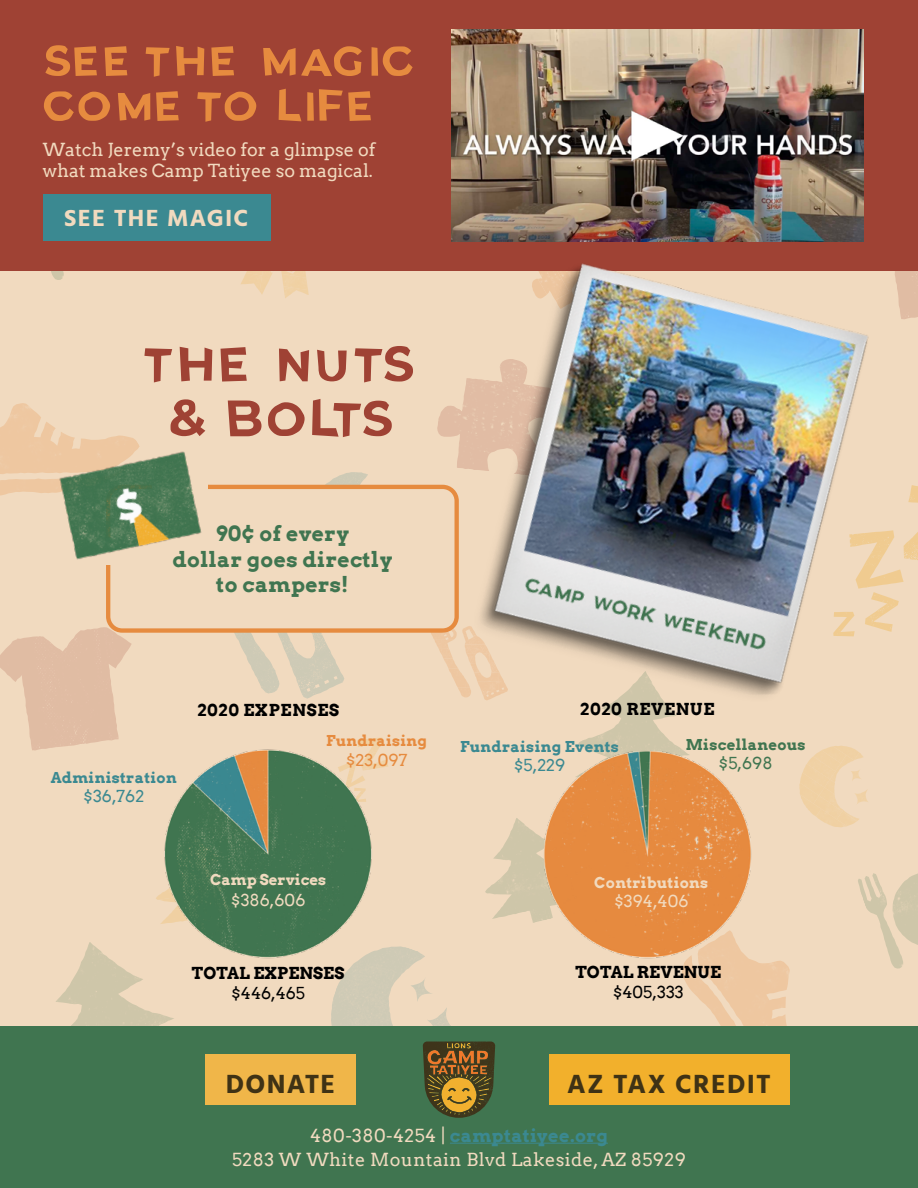
<style>
.page{position:relative;width:918px;height:1188px;background:#f1dabf}
.page>*{position:absolute;margin:0;border:0;box-sizing:border-box;transform-origin:0 0}
.t1{font:67.65px/54.6px "Typeface";letter-spacing:.04em;color:#9f4234;text-align:center}
.t2{font:58.5px/45px "Typeface";letter-spacing:-.07em;color:#e68b3f}
.t3{font:700 27px "Hind Madurai";letter-spacing:.045em;color:#3f3215}
.t4{font:700 24px "Hind Madurai";letter-spacing:.055em;color:#f1dabf}
.t5{font:700 21px/25.2px "Arvo";letter-spacing:.02em;color:#407550;text-align:center}
.t6{font:18px/24px "Arvo";letter-spacing:.025em;color:#f1dabf;text-align:center}
.t7{font:18px/21px "Arvo";color:#f1dabf}
.t8{font:700 16.5px "Arvo";color:#000}
.t9{font:700 16.5px "Arvo";letter-spacing:.04em;color:#000}
.t10{font:16.5px "Arvo";color:#f1dabf}
.t11{font:16.5px "Arvo";color:#000}
.t12{font:16.5px "Arvo";color:#3b8991}
.t13{font:16.5px "Arvo";color:#e68b3f}
.t14{font:16.5px "Arvo";color:#407550}
.t15{font:700 15px "Arvo";letter-spacing:.02em;color:#3b8991}
.t16{font:700 15px "Arvo";letter-spacing:.02em;color:#f1dabf}
.t17{font:700 15px "Arvo";letter-spacing:.02em;color:#407550}
.t18{font:700 15px "Arvo";color:#f1dabf}
.t19{font:700 15px "Arvo";letter-spacing:.02em;color:#e68b3f}
.s1{font-weight:700;color:#3b8991}
</style>
<div class="page">
<svg style="left:51px;top:271px;width:13px;height:9px"></svg>
<svg style="left:858px;top:873px;width:60px;height:96px"></svg>
<img style="left:835px;top:758px;width:19px;height:22px">
<img style="left:835px;top:758px;width:6px;height:13px">
<img style="left:802px;top:764px;width:28px;height:15px">
<img style="left:824px;top:779px;width:11px;height:8px">
<img style="left:800px;top:773px;width:24px;height:14px">
<img style="left:819px;top:787px;width:16px;height:9px">
<img style="left:799px;top:783px;width:20px;height:12px">
<img style="left:821px;top:796px;width:21px;height:13px">
<img style="left:845px;top:812px;width:12px;height:14px">
<img style="left:800px;top:795px;width:21px;height:21px">
<img style="left:816px;top:809px;width:29px;height:18px">
<img style="left:855px;top:790px;width:13px;height:14px">
<svg style="left:851px;top:769px;width:10px;height:12px"></svg>
<img style="left:357px;top:739px;width:10px;height:7px">
<svg style="left:367px;top:737px;width:21px;height:30px"></svg>
<img style="left:281px;top:271px;width:25px;height:3px">
<img style="left:282px;top:274px;width:25px;height:12px">
<img style="left:283px;top:286px;width:26px;height:12px">
<img style="left:260px;top:271px;width:12px;height:23px">
<img style="left:241px;top:273px;width:21px;height:18px">
<img style="left:267px;top:271px;width:37px;height:1px">
<svg style="left:208px;top:472px;width:187px;height:227px"></svg>
<svg style="left:485px;top:818px;width:53px;height:105px"></svg>
<svg style="left:56px;top:942px;width:118px;height:84px"></svg>
<svg style="left:682px;top:961px;width:108px;height:65px"></svg>
<svg style="left:0;top:403px;width:140px;height:93px"></svg>
<svg style="left:0;top:627px;width:132px;height:123px"></svg>
<div style="left:0;top:0;width:918px;height:271px;background:#9f4234"></div>
<img style="left:451px;top:29px;width:413px;height:174px">
<div style="left:43px;top:194px;width:228px;height:47px;background:#3b8991"></div>
<div style="left:0;top:1026px;width:918px;height:162px;background:#407550"></div>
<div style="left:205px;top:1055px;width:151px;height:50px;background:#f0b649"></div>
<div style="left:549px;top:1055px;width:240px;height:50px;background:#f2b02c"></div>
<hr style="left:450px;top:1143px;width:158px;height:1px;background:#3b8991">
<svg style="left:331px;top:946px;width:164px;height:172px"></svg>
<img style="left:395px;top:203px;width:523px;height:555px">
<div style="left:108px;top:487px;width:349px;height:144px;background:#f1dabf;border-radius:14px"></div>
<div style="left:106px;top:485px;width:353px;height:148px;border:4px solid #e68b3f;border-radius:14px"></div>
<img style="left:54px;top:447px;width:154px;height:118px">
<img style="left:538px;top:746px;width:218px;height:216px">
<img style="left:159px;top:746px;width:218px;height:216px">
<h2 class="t2" style="left:43px;top:36px;width:373px">see the magic come to life</h2>
<p class="t7" style="left:43px;top:139px;width:334px">Watch Jeremy’s video for a glimpse of what makes Camp Tatiyee so magical.</p>
<h3 class="t4" style="left:64px;top:203px;width:186px">SEE THE MAGIC</h3>
<h1 class="t1" style="left:148px;top:334px;width:267px">the nuts &amp; bolts</h1>
<p class="t5" style="left:172px;top:521px;width:221px">90¢ of every<br>dollar goes directly to campers!</p>
<p class="t15" style="left:51px;top:768px;width:127px">Administration</p>
<p class="t12" style="left:83px;top:787px;width:62px">$36,762</p>
<p class="t9" style="left:197px;top:699px;width:144px">2020 EXPENSES</p>
<p class="t19" style="left:326px;top:731px;width:102px">Fundraising</p>
<p class="t13" style="left:346px;top:750px;width:63px">$23,097</p>
<p class="t18" style="left:210px;top:870px;width:117px">Camp Services</p>
<p class="t10" style="left:231px;top:890px;width:76px">$386,606</p>
<p class="t8" style="left:192px;top:963px;width:154px">TOTAL EXPENSES</p>
<p class="t11" style="left:231px;top:983px;width:75px">$446,465</p>
<p class="t9" style="left:580px;top:698px;width:136px">2020 REVENUE</p>
<p class="t15" style="left:460px;top:737px;width:160px">Fundraising Events</p>
<p class="t12" style="left:514px;top:756px;width:53px">$5,229</p>
<p class="t17" style="left:686px;top:735px;width:121px">Miscellaneous</p>
<p class="t14" style="left:719px;top:754px;width:56px">$5,698</p>
<p class="t16" style="left:594px;top:873px;width:115px">Contributions</p>
<p class="t10" style="left:614px;top:892px;width:76px">$394,406</p>
<p class="t8" style="left:575px;top:962px;width:147px">TOTAL REVENUE</p>
<p class="t11" style="left:613px;top:982px;width:73px">$405,333</p>
<h3 class="t3" style="left:226px;top:1067px;width:111px">DONATE</h3>
<h3 class="t3" style="left:567px;top:1067px;width:205px">AZ TAX CREDIT</h3>
<p class="t6" style="left:232px;top:1123px;width:455px">480-380-4254 | <span class="s1">camptatiyee.org<br></span>5283 W White Mountain Blvd Lakeside, AZ 85929</p>
</div>
